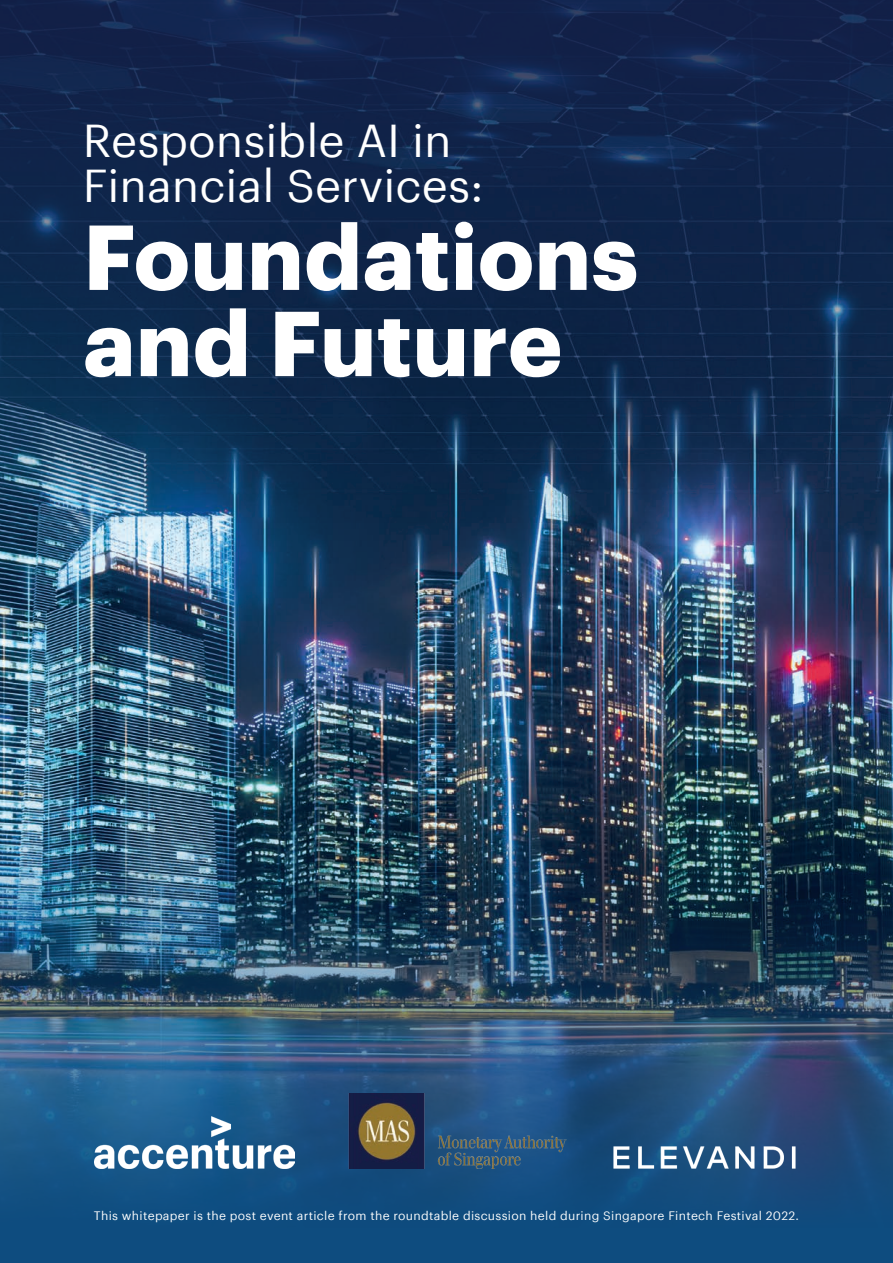
<style>
.page{position:relative;width:893px;height:1263px;background:#fff}
.page>*{position:absolute;margin:0;border:0;box-sizing:border-box;transform-origin:0 0}
.t1{font:700 90px/86.2px "Graphik";color:#fff}
.t2{font:45px/45px "Graphik";color:#fff}
.t3{font:12px "Graphik";letter-spacing:.025em;color:#fff}
</style>
<div class="page">
<img style="left:0;top:553px;width:893px;height:251px">
<svg style="left:0;top:0;width:893px;height:553px;background:#142e52"></svg>
<img style="left:0;top:804px;width:893px;height:459px">
<img style="left:349px;top:1093px;width:217px;height:76px">
<img style="left:603px;top:1138px;width:202px;height:39px">
<img style="left:94px;top:1116px;width:200px;height:53px">
<h2 class="t2" style="left:83px;top:115px;width:402px">Responsible AI in<br>Financial Services:</h2>
<h1 class="t1" style="left:83px;top:206px;width:557px">Foundations and Future</h1>
<p class="t3" style="left:94px;top:1206px;width:707px">This whitepaper is the post event article from the roundtable discussion held during Singapore Fintech Festival 2022.</p>
</div>
